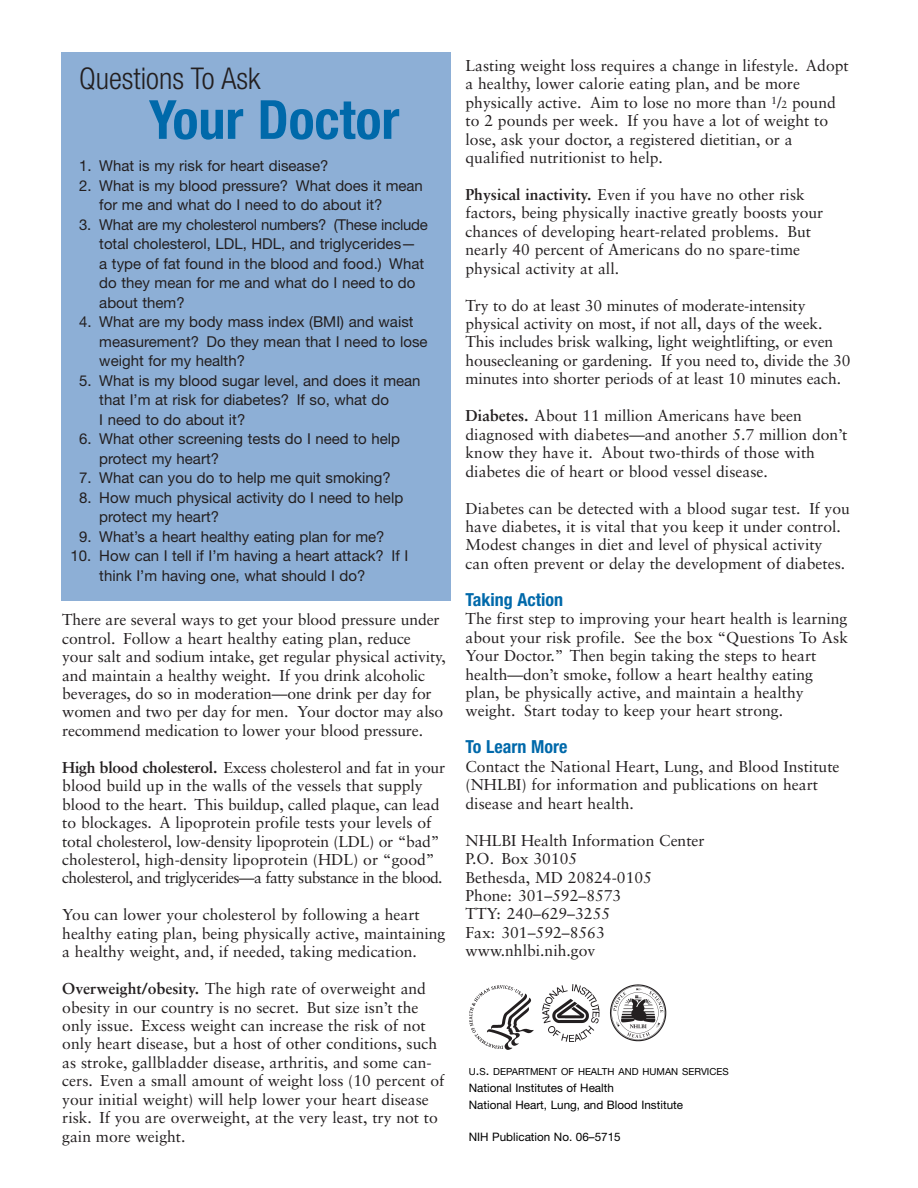
<style>
.page{position:relative;width:918px;height:1188px;background:#fff}
.page>*{position:absolute;margin:0;border:0;box-sizing:border-box;transform-origin:0 0}
.t1{font:700 condensed 54px "Helvetica Neue";color:#0069aa}
.t2{font:300 condensed 30px "Helvetica Neue";color:#231f20}
.t3{font:700 condensed 18px "Helvetica Neue";color:#0069aa}
.t4{font:15.75px/18.5px "Sabon";color:#231f20}
.t5{font:15px/19.5px "Helvetica Neue";color:#231f20}
.t6{font:11.7px/16.4px "Helvetica Neue";color:#000}
.t7{font:9.75px "Helvetica Neue";color:#000}
.s1{font-weight:700}
.s2{font-size:10.5px}
.s3{font-size:12.9px}
</style>
<div class="page">
<div style="left:61px;top:53px;width:390px;height:548px;background:#8dafd6"></div>
<img style="left:469px;top:985px;width:65px;height:65px">
<img style="left:542px;top:985px;width:57px;height:56px">
<img style="left:610px;top:984px;width:57px;height:58px">
<h2 class="t2" style="left:79px;top:68px;width:183px">Questions To Ask</h2>
<h1 class="t1" style="left:149px;top:100px;width:252px">Your Doctor</h1>
<p class="t5" style="left:79px;top:158px;width:251px">1. What is my risk for heart disease?</p>
<p class="t5" style="left:99px;top:177px;width:325px;text-indent:-20px">2. What is my blood pressure? What does it mean for me and what do I need to do about it?</p>
<p class="t5" style="left:99px;top:216px;width:330px;text-indent:-20px">3. What are my cholesterol numbers? (These include total cholesterol, LDL, HDL, and triglycerides—<br>a type of fat found in the blood and food.) What do they mean for me and what do I need to do about them?</p>
<p class="t5" style="left:99px;top:314px;width:330px;text-indent:-20px">4. What are my body mass index (BMI) and waist measurement? Do they mean that I need to lose weight for my health?</p>
<p class="t5" style="left:99px;top:372px;width:323px;text-indent:-20px">5. What is my blood sugar level, and does it mean that I’m at risk for diabetes? If so, what do<br>I need to do about it?</p>
<p class="t5" style="left:99px;top:431px;width:302px;text-indent:-20px">6. What other screening tests do I need to help protect my heart?</p>
<p class="t5" style="left:79px;top:470px;width:313px">7. What can you do to help me quit smoking?</p>
<p class="t5" style="left:99px;top:489px;width:305px;text-indent:-20px">8. How much physical activity do I need to help protect my heart?</p>
<p class="t5" style="left:99px;top:528px;width:310px;text-indent:-20px">9. What’s a heart healthy eating plan for me?<br>How can I tell if I’m having a heart attack? If I think I’m having one, what should I do?</p>
<p class="t5" style="left:71px;top:548px;width:22px">10.</p>
<p class="t4" style="left:62px;top:612px;width:385px">There are several ways to get your blood pressure under control. Follow a heart healthy eating plan, reduce your salt and sodium intake, get regular physical activity, and maintain a healthy weight. If you drink alcoholic beverages, do so in moderation—one drink per day for women and two per day for men. Your doctor may also recommend medication to lower your blood pressure.</p>
<p class="t4" style="left:62px;top:759px;width:384px"><span class="s1">High blood cholesterol.</span> Excess cholesterol and fat in your blood build up in the walls of the vessels that supply blood to the heart. This buildup, called plaque, can lead to blockages. A lipoprotein profile tests your levels of total cholesterol, low-density lipoprotein (LDL) or “bad” cholesterol, high-density lipoprotein (HDL) or “good” cholesterol, and triglycerides—a fatty substance in the blood.</p>
<p class="t4" style="left:62px;top:907px;width:385px">You can lower your cholesterol by following a heart healthy eating plan, being physically active, maintaining a healthy weight, and, if needed, taking medication.</p>
<p class="t4" style="left:62px;top:981px;width:384px"><span class="s1">Overweight/obesity.</span> The high rate of overweight and obesity in our country is no secret. But size isn’t the only issue. Excess weight can increase the risk of not only heart disease, but a host of other conditions, such as stroke, gallbladder disease, arthritis, and some can&shy;cers. Even a small amount of weight loss (10 percent of your initial weight) will help lower your heart disease risk. If you are overweight, at the very least, try not to gain more weight.</p>
<p class="t4" style="left:466px;top:57px;width:385px">Lasting weight loss requires a change in lifestyle. Adopt a healthy, lower calorie eating plan, and be more physically active. Aim to lose no more than <sup>1</sup>/<span class="s2">2</span> pound to 2 pounds per week. If you have a lot of weight to lose, ask your doctor, a registered dietitian, or a qualified nutritionist to help.</p>
<p class="t4" style="left:466px;top:186px;width:359px"><span class="s1">Physical inactivity.</span> Even if you have no other risk factors, being physically inactive greatly boosts your chances of developing heart-related problems. But nearly 40 percent of Americans do no spare-time physical activity at all.</p>
<p class="t4" style="left:466px;top:297px;width:387px">Try to do at least 30 minutes of moderate-intensity physical activity on most, if not all, days of the week.<br>This includes brisk walking, light weightlifting, or even housecleaning or gardening. If you need to, divide the 30 minutes into shorter periods of at least 10 minutes each.</p>
<p class="t4" style="left:466px;top:408px;width:383px"><span class="s1">Diabetes.</span> About 11 million Americans have been diagnosed with diabetes—and another 5.7 million don’t know they have it. About two-thirds of those with diabetes die of heart or blood vessel disease.</p>
<p class="t4" style="left:466px;top:500px;width:386px">Diabetes can be detected with a blood sugar test. If you have diabetes, it is vital that you keep it under control.<br>Modest changes in diet and level of physical activity can often prevent or delay the development of diabetes.</p>
<p class="t3" style="left:466px;top:593px;width:99px">Taking Action</p>
<p class="t4" style="left:466px;top:611px;width:384px">The first step to improving your heart health is learning about your risk profile. See the box “Questions To Ask Your Doctor.” Then begin taking the steps to heart health—don’t smoke, follow a heart healthy eating plan, be physically active, and maintain a healthy weight. Start today to keep your heart strong.</p>
<p class="t3" style="left:466px;top:741px;width:104px">To Learn More</p>
<p class="t4" style="left:466px;top:758px;width:376px">Contact the National Heart, Lung, and Blood Institute (NHLBI) for information and publications on heart disease and heart health.</p>
<p class="t4" style="left:466px;top:832px;width:241px">NHLBI Health Information Center<br>P.O. Box 30105<br>Bethesda, MD 20824-0105<br>Phone: 301–592–8573<br>TTY: 240–629–3255<br>Fax: 301–592–8563 www.nhlbi.nih.gov</p>
<p class="t7" style="left:469px;top:1068px;width:261px">U<span class="s3">.</span>S<span class="s3">.</span> DEPARTMENT OF HEALTH AND HUMAN SERVICES</p>
<p class="t6" style="left:469px;top:1081px;width:216px">National Institutes of Health<br>National Heart, Lung, and Blood Institute</p>
<p class="t6" style="left:469px;top:1130px;width:153px">NIH Publication No. 06–5715</p>
</div>
